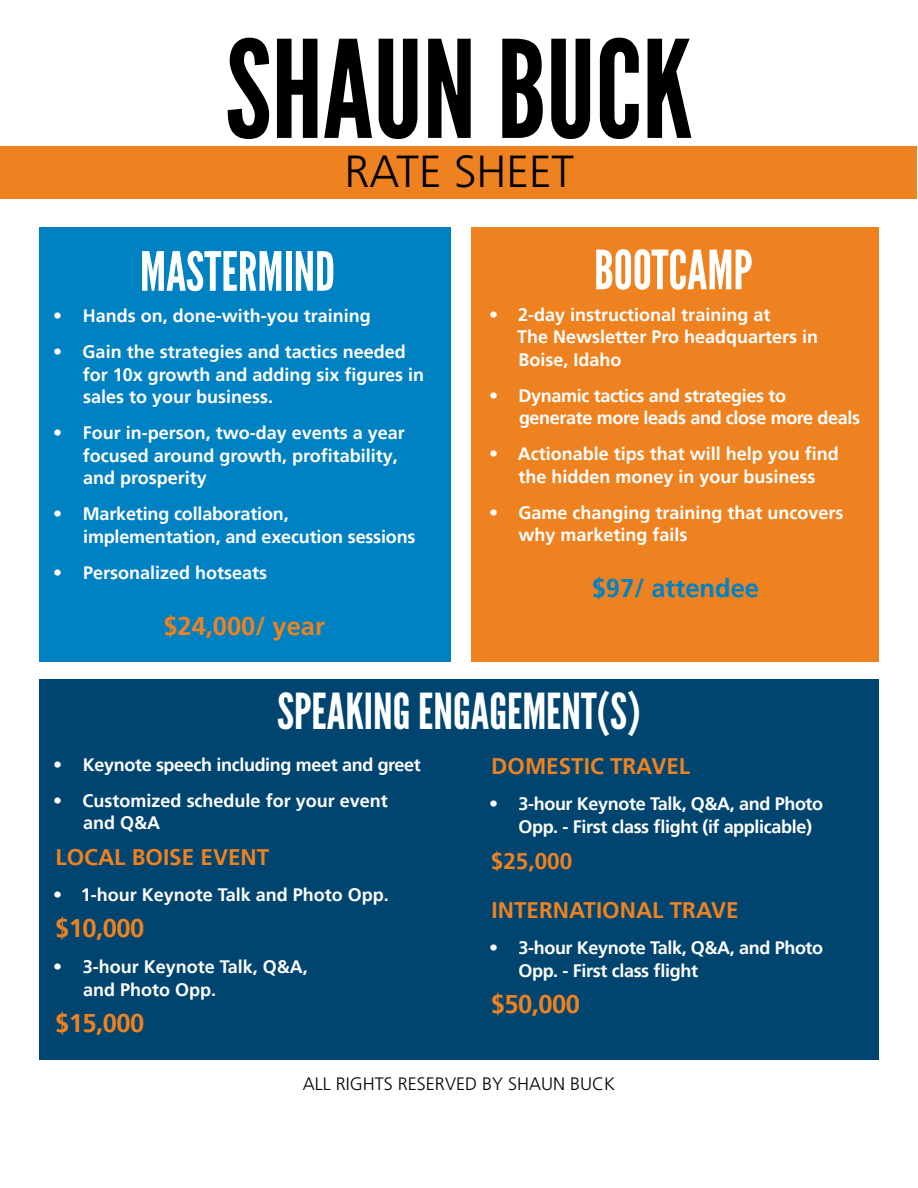
<style>
.page{position:relative;width:918px;height:1188px;background:#fff}
.page>*{position:absolute;margin:0;border:0;box-sizing:border-box;transform-origin:0 0}
.t1{font:135px "League Gothic";color:#000}
.t2{font:54px "League Gothic";color:#fff}
.t3{font:49.5px "League Gothic";color:#fff}
.t4{font:300 45px "Frutiger";color:#000}
.t5{font:700 25.5px "Frutiger LT Pro";letter-spacing:-.02em;color:#ef8220}
.t6{font:700 25.5px "Frutiger LT Pro";color:#ef8220}
.t7{font:700 25.5px "Frutiger LT Pro";color:#0081c2}
.t8{font:700 22.5px "Frutiger LT Pro";color:#ef8220}
.t9{font:700 18px/22.5px "Frutiger LT Pro";color:#fff}
.t10{font:700 18px/22.5px "Frutiger LT Pro";letter-spacing:-.02em;color:#fff}
.t11{font:300 18px "Frutiger";color:#000}
.s1{color:#004570}
</style>
<div class="page">
<div style="left:1px;top:147px;width:916px;height:52px;background:#ef8220"></div>
<div style="left:39px;top:227px;width:412px;height:435px;background:#0081c2"></div>
<div style="left:471px;top:227px;width:408px;height:435px;background:#ef8220"></div>
<div style="left:39px;top:679px;width:840px;height:380px;background:#004570"></div>
<h1 class="t1" style="left:225px;top:9px;width:469px">SHAUN BUCK</h1>
<h3 class="t4" style="left:345px;top:146px;width:231px">RATE SHEET</h3>
<h2 class="t2" style="left:140px;top:239px;width:197px">MASTERMIND</h2>
<p class="t9" style="left:53px;top:305px;width:319px">• Hands on, done-with-you training</p>
<p class="t9" style="left:83px;top:341px;width:343px;text-indent:-29px">• Gain the strategies and tactics needed for 10x growth and adding six figures in sales to your business.</p>
<p class="t9" style="left:83px;top:422px;width:324px;text-indent:-29px">• Four in-person, two-day events a year focused around growth, profitability, and prosperity</p>
<p class="t9" style="left:83px;top:503px;width:334px;text-indent:-30px">• Marketing collaboration, implementation, and execution sessions</p>
<p class="t9" style="left:53px;top:561px;width:215px">• Personalized hotseats</p>
<h3 class="t6" style="left:163px;top:611px;width:163px">$24,000/ year</h3>
<h2 class="t2" style="left:594px;top:238px;width:160px">BOOTCAMP</h2>
<p class="t9" style="left:517px;top:303px;width:302px;text-indent:-28px">• 2-day instructional training at<br>The Newsletter Pro headquarters in<br>Boise, Idaho</p>
<p class="t10" style="left:519px;top:384px;width:343px;text-indent:-30px">• Dynamic tactics and strategies to generate more leads and close more deals</p>
<p class="t9" style="left:489px;top:443px;width:351px;text-align:center">• Actionable tips that will help you find the hidden money in your business</p>
<p class="t9" style="left:518px;top:501px;width:327px;text-indent:-29px">• Game changing training that uncovers why marketing fails</p>
<h3 class="t7" style="left:592px;top:573px;width:169px">$97/ attendee</h3>
<h3 class="t3" style="left:277px;top:682px;width:365px">SPEAKING ENGAGEMENT(S)</h3>
<p class="t10" style="left:53px;top:753px;width:369px">• Keynote speech including meet and greet</p>
<p class="t9" style="left:83px;top:789px;width:306px;text-indent:-30px">• Customized schedule for your event and Q&amp;A</p>
<p class="t8" style="left:56px;top:844px;width:215px">LOCAL BOISE EVENT</p>
<p class="t9" style="left:53px;top:884px;width:337px">• 1-hour Keynote Talk and Photo Opp.</p>
<h3 class="t5" style="left:55px;top:913px;width:91px">$10,000</h3>
<p class="t9" style="left:83px;top:956px;width:226px;text-indent:-30px">• 3-hour Keynote Talk, Q&amp;A, and Photo Opp.</p>
<h3 class="t5" style="left:55px;top:1008px;width:91px">$15,000</h3>
<p class="t8" style="left:491px;top:753px;width:200px">DOMESTIC TRAVEL</p>
<p class="t10" style="left:518px;top:793px;width:306px;text-indent:-29px">• 3-hour Keynote Talk, Q&amp;A, and Photo<br>Opp. - First class flight (if applicable)</p>
<p class="t8" style="left:491px;top:847px;width:83px">$25,000</p>
<p class="t8" style="left:492px;top:897px;width:260px">INTERNATIONAL TRAVE<span class="s1">L</span></p>
<p class="t10" style="left:518px;top:937px;width:306px;text-indent:-29px">• 3-hour Keynote Talk, Q&amp;A, and Photo<br>Opp. - First class flight</p>
<h3 class="t5" style="left:491px;top:989px;width:91px">$50,000</h3>
<p class="t11" style="left:303px;top:1074px;width:314px">ALL RIGHTS RESERVED BY SHAUN BUCK</p>
</div>
